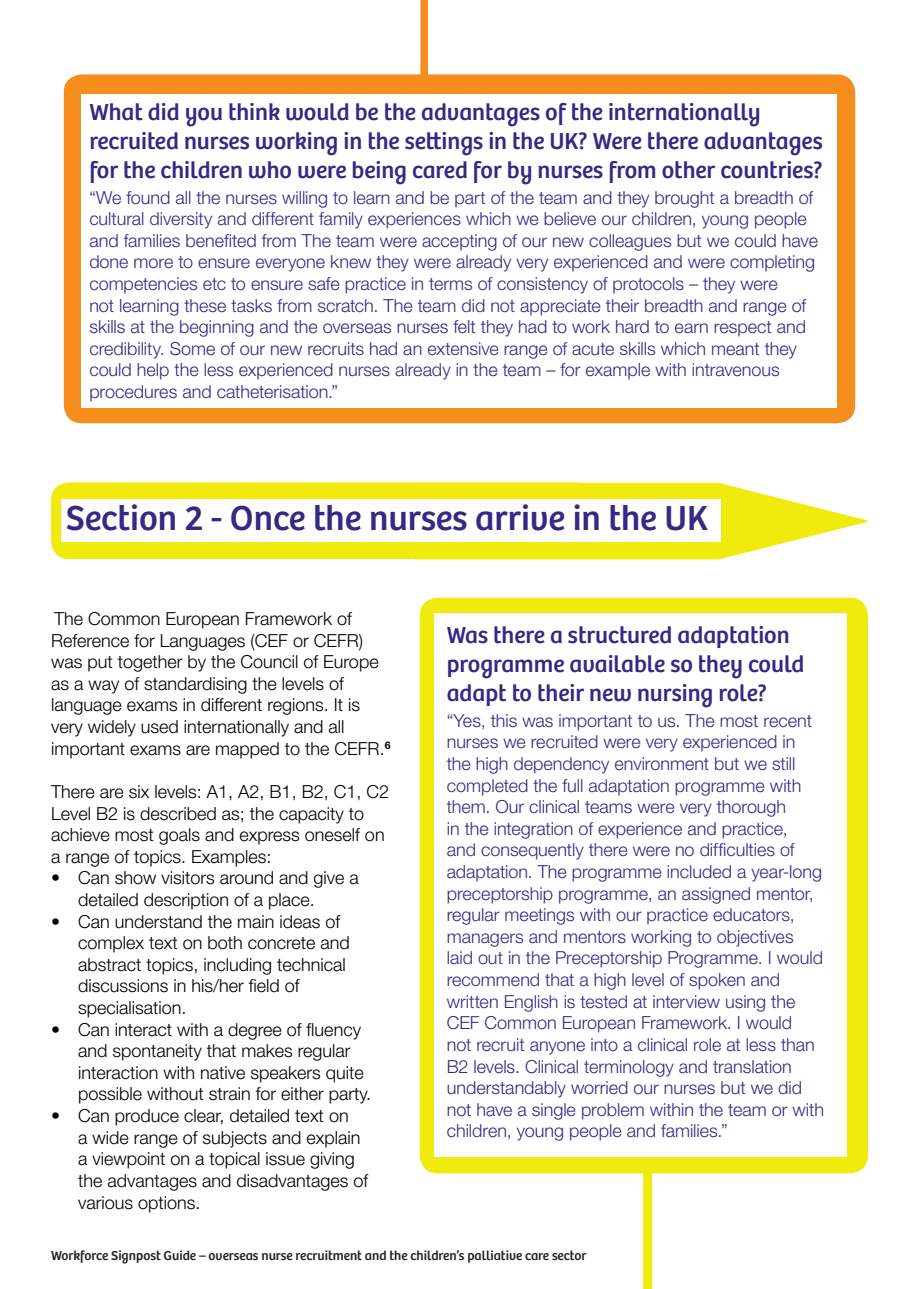
<style>
.page{position:relative;width:919px;height:1289px;background:#fff}
.page>*{position:absolute;margin:0;border:0;box-sizing:border-box;transform-origin:0 0}
.t1{font:36px "Bree";color:#332986}
.Heading{font:24px/28.8px "Bree";color:#332986}
.Body_text_-_Helv{font:300 18px/21.6px "Helvetica Neue LT Std";color:#332986}
.t2{font:300 18px/21.6px "Helvetica Neue LT Std";color:#000}
.t3{font:13.5px "Bree";color:#231f20}
</style>
<div class="page">
<div style="left:420px;top:0;width:8px;height:233px;background:#f68e1e"></div>
<div style="left:643px;top:1029px;width:9px;height:259px;background:#f0ea0d"></div>
<div style="left:420px;top:597px;width:447px;height:576px;background:#f0ea0d;border-radius:18px"></div>
<div style="left:434px;top:613px;width:412px;height:543px;background:#fff"></div>
<div style="left:51px;top:482px;width:541px;height:77px;background:#f0ea0d;border-radius:18px"></div>
<svg style="left:578px;top:483px;width:290px;height:76px"></svg>
<div style="left:62px;top:499px;width:658px;height:43px;background:#fff"></div>
<div style="left:64px;top:74px;width:791px;height:349px;background:#f68e1e;border-radius:18px"></div>
<div style="left:81px;top:94px;width:755px;height:313px;background:#fff"></div>
<p class="Heading" style="left:89px;top:98px;width:734px">What did you think would be the advantages of the internationally recruited nurses working in the settings in the UK? Were there advantages for the children who were being cared for by nurses from other countries?</p>
<p class="Body_text_-_Helv" style="left:89px;top:186px;width:730px">“We found all the nurses willing to learn and be part of the team and they brought a breadth of cultural diversity and different family experiences which we believe our children, young people and families benefited from The team were accepting of our new colleagues but we could have done more to ensure everyone knew they were already very experienced and were completing competencies etc to ensure safe practice in terms of consistency of protocols – they were<br>not learning these tasks from scratch. The team did not appreciate their breadth and range of skills at the beginning and the overseas nurses felt they had to work hard to earn respect and credibility. Some of our new recruits had an extensive range of acute skills which meant they could help the less experienced nurses already in the team – for example with intravenous procedures and catheterisation.”</p>
<p class="t1" style="left:66px;top:496px;width:643px">Section 2 - Once the nurses arrive in the UK</p>
<p class="t2" style="left:51px;top:607px;width:341px">The Common European Framework of Reference for Languages (CEF or CEFR) was put together by the Council of Europe as a way of standardising the levels of language exams in different regions. It is very widely used internationally and all important exams are mapped to the CEFR.<sup>6</sup></p>
<p class="t2" style="left:51px;top:780px;width:339px">There are six levels: A1, A2, B1, B2, C1, C2<br>Level B2 is described as; the capacity to achieve most goals and express oneself on a range of topics. Examples:</p>
<p class="t2" style="left:78px;top:866px;width:282px;text-indent:-27px">• Can show visitors around and give a detailed description of a place.</p>
<p class="t2" style="left:78px;top:910px;width:273px;text-indent:-27px">• Can understand the main ideas of complex text on both concrete and abstract topics, including technical discussions in his/her field of specialisation.</p>
<p class="t2" style="left:78px;top:1018px;width:295px;text-indent:-27px">• Can interact with a degree of fluency and spontaneity that makes regular interaction with native speakers quite possible without strain for either party.</p>
<p class="t2" style="left:78px;top:1104px;width:292px;text-indent:-27px">• Can produce clear, detailed text on<br>a wide range of subjects and explain a viewpoint on a topical issue giving the advantages and disadvantages of various options.</p>
<p class="Heading" style="left:446px;top:621px;width:359px">Was there a structured adaptation programme available so they could adapt to their new nursing role?</p>
<p class="Body_text_-_Helv" style="left:446px;top:709px;width:379px">“Yes, this was important to us. The most recent nurses we recruited were very experienced in the high dependency environment but we still completed the full adaptation programme with them. Our clinical teams were very thorough<br>in the integration of experience and practice,<br>and consequently there were no difficulties of adaptation. The programme included a year-long preceptorship programme, an assigned mentor, regular meetings with our practice educators, managers and mentors working to objectives laid out in the Preceptorship Programme. I would recommend that a high level of spoken and written English is tested at interview using the CEF Common European Framework. I would<br>not recruit anyone into a clinical role at less than B2 levels. Clinical terminology and translation understandably worried our nurses but we did not have a single problem within the team or with children, young people and families.”</p>
<p class="t3" style="left:51px;top:1247px;width:536px">Workforce Signpost Guide – overseas nurse recruitment and the children’s palliative care sector</p>
</div>
